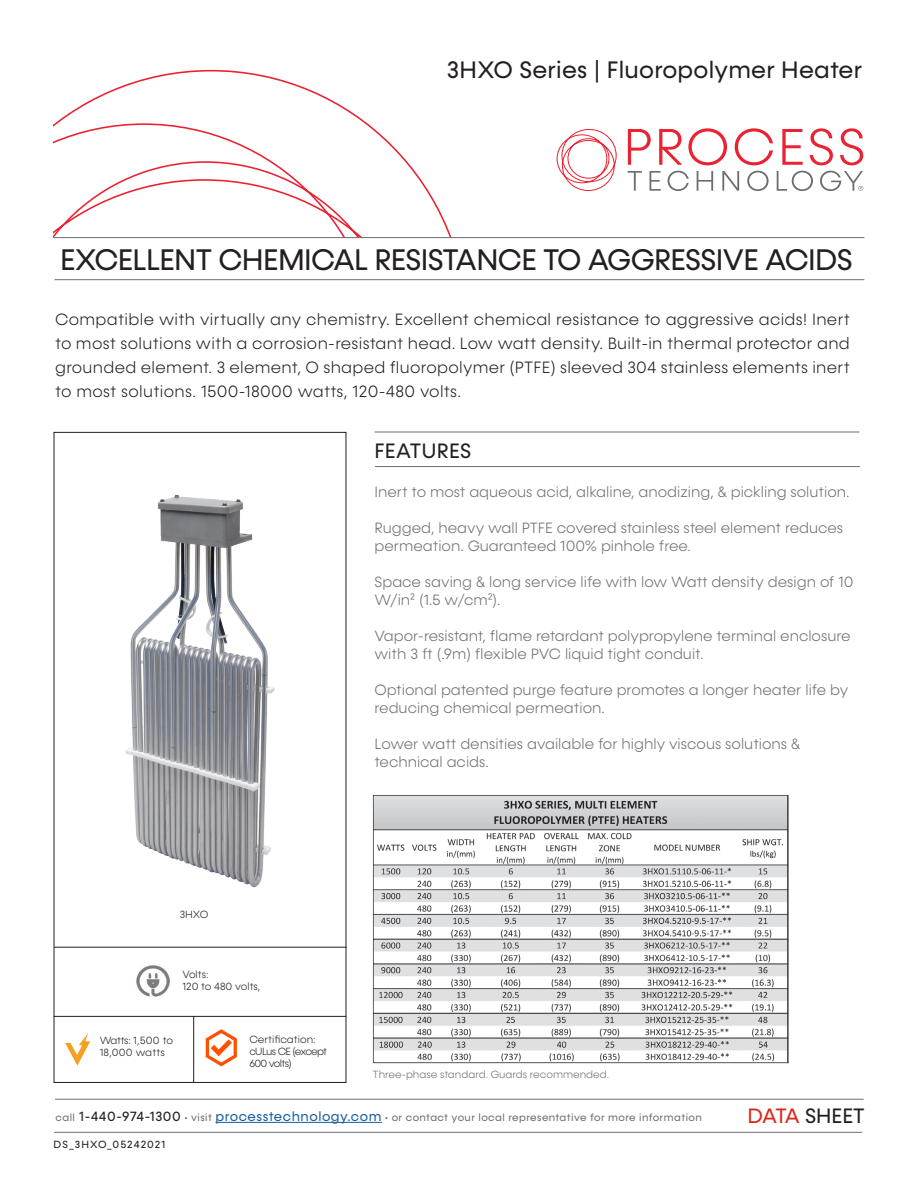
<style>
.page{position:relative;width:918px;height:1188px;background:#fff}
.page>*{position:absolute;margin:0;border:0;box-sizing:border-box;transform-origin:0 0}
.t1{font:30px "Konnect";letter-spacing:-.02em;color:#231f20}
.t2{font:24px "Konnect";letter-spacing:.01em;color:#231f20}
.t3{font:21px "Konnect";color:#231f20}
.t4{font:300 16.5px/24px "Konnect";letter-spacing:.02em;color:#231f20;text-align:justify}
.t5{font:300 15px/18px "Konnect";color:#6c6d70}
.t6{font:10.5px "Konnect";letter-spacing:.04em;color:#6c6d70}
.t7{font:300 10.5px/12px "Konnect";letter-spacing:-.01em;color:#231f20}
.t8{font:300 10.5px "Konnect";color:#6c6d70}
.t9{font:300 10.5px/12px "Konnect";letter-spacing:-.06em;color:#231f20}
.t10{font:10.5px "Konnect";letter-spacing:.1em;color:#231f20}
.s1{font-size:13.5px;color:#231f20}
.s2{font-size:13.5px;color:#175d9e}
.s3{color:#da291c}
</style>
<div class="page">
<hr style="left:54px;top:947px;width:293px;height:1px;background:#231f20">
<svg style="left:53px;top:70px;width:399px;height:167px"></svg>
<hr style="left:193px;top:1016px;width:1px;height:66px;background:#231f20">
<hr style="left:54px;top:1016px;width:292px;height:1px;background:#231f20">
<img style="left:373px;top:795px;width:415px;height:268px">
<svg style="left:628px;top:129px;width:23px;height:36px"></svg>
<svg style="left:659px;top:129px;width:23px;height:36px"></svg>
<svg style="left:688px;top:128px;width:39px;height:37px"></svg>
<svg style="left:735px;top:128px;width:38px;height:37px"></svg>
<svg style="left:782px;top:129px;width:21px;height:36px"></svg>
<svg style="left:810px;top:128px;width:23px;height:37px"></svg>
<svg style="left:840px;top:128px;width:23px;height:37px"></svg>
<svg style="left:628px;top:171px;width:14px;height:20px"></svg>
<svg style="left:650px;top:171px;width:11px;height:20px"></svg>
<svg style="left:668px;top:171px;width:21px;height:20px"></svg>
<svg style="left:697px;top:171px;width:16px;height:20px"></svg>
<svg style="left:722px;top:171px;width:17px;height:20px"></svg>
<svg style="left:747px;top:171px;width:22px;height:20px"></svg>
<svg style="left:777px;top:171px;width:36px;height:20px"></svg>
<svg style="left:820px;top:171px;width:43px;height:20px"></svg>
<svg style="left:556px;top:129px;width:61px;height:62px"></svg>
<hr style="left:55px;top:279px;width:809px;height:1px;background:#6c6d70">
<hr style="left:54px;top:237px;width:810px;height:1px;background:#6c6d70">
<hr style="left:375px;top:466px;width:485px;height:1px;background:#6c6d70">
<hr style="left:375px;top:432px;width:484px;height:1px;background:#6c6d70">
<hr style="left:215px;top:1122px;width:167px;height:1px;background:#175d9e">
<hr style="left:54px;top:1132px;width:808px;height:1px;background:#6c6d70">
<hr style="left:55px;top:1099px;width:809px;height:1px;background:#6c6d70">
<img style="left:136px;top:965px;width:34px;height:32px">
<svg style="left:206px;top:1029px;width:31px;height:37px"></svg>
<img style="left:65px;top:1033px;width:25px;height:33px">
<img style="left:125px;top:494px;width:150px;height:394px">
<p class="t2" style="left:447px;top:56px;width:417px">3HXO Series | Fluoropolymer Heater</p>
<p class="t1" style="left:60px;top:243px;width:794px">EXCELLENT CHEMICAL RESISTANCE TO AGGRESSIVE ACIDS</p>
<p class="t4" style="left:55px;top:308px;width:796px">Compatible with virtually any chemistry. Excellent chemical resistance to aggressive acids! Inert to most solutions with a corrosion-resistant head. Low watt density. Built-in thermal protector and grounded element. 3 element, O shaped fluoropolymer (PTFE) sleeved 304 stainless elements inert to most solutions. 1500-18000 watts, 120-480 volts.</p>
<p class="t3" style="left:375px;top:438px;width:98px">FEATURES</p>
<p class="t5" style="left:375px;top:483px;width:477px">Inert to most aqueous acid, alkaline, anodizing, &amp; pickling solution.</p>
<p class="t5" style="left:375px;top:519px;width:470px">Rugged, heavy wall PTFE covered stainless steel element reduces permeation. Guaranteed 100% pinhole free.</p>
<p class="t5" style="left:375px;top:573px;width:480px">Space saving &amp; long service life with low Watt density design of 10<br>W/in² (1.5 w/cm²).</p>
<p class="t5" style="left:375px;top:627px;width:478px">Vapor-resistant, flame retardant polypropylene terminal enclosure with 3 ft (.9m) flexible PVC liquid tight conduit.</p>
<p class="t5" style="left:375px;top:681px;width:475px">Optional patented purge feature promotes a longer heater life by reducing chemical permeation.</p>
<p class="t5" style="left:375px;top:735px;width:427px">Lower watt densities available for highly viscous solutions &amp; technical acids.</p>
<p class="t7" style="left:180px;top:908px;width:30px">3HXO</p>
<p class="t7" style="left:182px;top:968px;width:28px">Volts:</p>
<p class="t7" style="left:182px;top:980px;width:79px">120 to 480 volts,</p>
<p class="t7" style="left:100px;top:1034px;width:75px">Watts: 1,500 to<br>18,000 watts</p>
<p class="t7" style="left:249px;top:1033px;width:68px">Certification:</p>
<p class="t9" style="left:249px;top:1045px;width:79px">cULus CE (except<br>600 volts)</p>
<p class="t8" style="left:373px;top:1069px;width:238px">Three-phase standard. Guards recommended.</p>
<p class="t6" style="left:56px;top:1111px;width:648px">call <span class="s1">1-440-974-1300</span> • visit <span class="s2">processtechnology.com</span> • or contact your local representative for more information</p>
<p class="t3" style="left:748px;top:1104px;width:119px"><span class="s3">DATA</span> SHEET</p>
<p class="t10" style="left:54px;top:1139px;width:113px">DS_3HXO_05242021</p>
</div>
